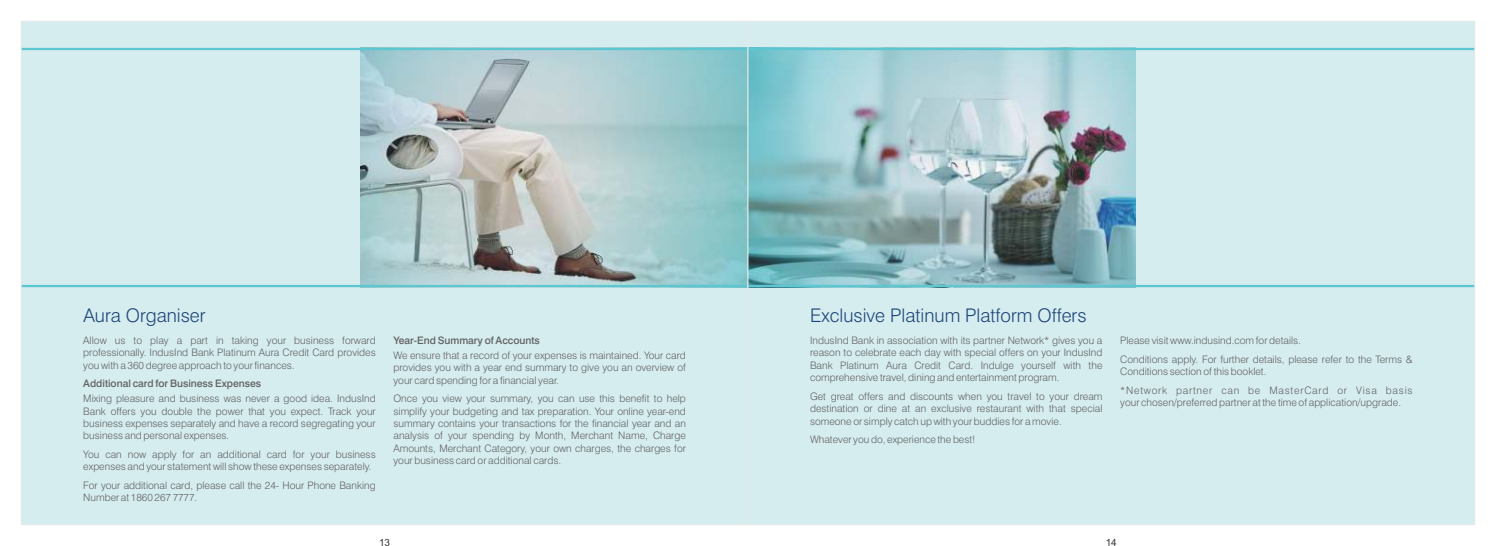
<style>
.page{position:relative;width:1496px;height:546px;background:#fff}
.page>*{position:absolute;margin:0;border:0;box-sizing:border-box;transform-origin:0 0}
.t1{font:300 18.75px "Swiss 721 BT";color:#1f4578}
.t2{font:300 10.25px/12.4px "Swiss 721 BT";color:#616161}
.t3{font:500 10.25px "Swiss 721 BT";color:#616161}
.t4{font:300 10.25px "Swiss 721 BT";letter-spacing:.075em;color:#616161}
.t5{font:10px "Arial";color:#383336}
</style>
<div class="page">
<div style="left:21px;top:21px;width:727px;height:503px;background:#d6edf0"></div>
<img style="left:361px;top:50px;width:385px;height:235px">
<hr style="left:21px;top:48px;width:727px;height:2px;background:#5cc7d1">
<hr style="left:21px;top:285px;width:727px;height:2px;background:#5cc7d1">
<svg style="left:750px;top:23px;width:722px;height:500px;background:#c5dfe3"></svg>
<hr style="left:748px;top:48px;width:726px;height:2px;background:#5cc7d1">
<hr style="left:748px;top:285px;width:726px;height:2px;background:#5cc7d1">
<h1 class="t1" style="left:83px;top:308px;width:124px">Aura Organiser</h1>
<p class="t2" style="left:83px;top:335px;width:294px">Allow us to play a part in taking your business forward</p>
<p class="t3" style="left:393px;top:336px;width:148px">Year-End Summary of Accounts</p>
<p class="t2" style="left:83px;top:347px;width:294px">professionally. IndusInd Bank Platinum Aura Credit Card provides</p>
<p class="t2" style="left:393px;top:350px;width:294px">We ensure that a record of your expenses is maintained. Your card</p>
<p class="t2" style="left:83px;top:360px;width:213px">you with a 360 degree approach to your finances.</p>
<p class="t2" style="left:393px;top:362px;width:294px">provides you with a year end summary to give you an overview of your card spending for a financial year.</p>
<p class="t3" style="left:83px;top:379px;width:179px">Additional card for Business Expenses</p>
<p class="t2" style="left:83px;top:393px;width:294px">Mixing pleasure and business was never a good idea. IndusInd</p>
<p class="t2" style="left:393px;top:393px;width:294px">Once you view your summary, you can use this benefit to help</p>
<p class="t2" style="left:83px;top:406px;width:294px">Bank offers you double the power that you expect. Track your</p>
<p class="t2" style="left:393px;top:406px;width:294px">simplify your budgeting and tax preparation. Your online year-end</p>
<p class="t2" style="left:83px;top:418px;width:294px">business expenses separately and have a record segregating your</p>
<p class="t2" style="left:393px;top:418px;width:294px">summary contains your transactions for the financial year and an</p>
<p class="t2" style="left:83px;top:430px;width:147px">business and personal expenses.</p>
<p class="t2" style="left:393px;top:430px;width:294px">analysis of your spending by Month, Merchant Name, Charge<br>Amounts, Merchant Category, your own charges, the charges for</p>
<p class="t2" style="left:83px;top:449px;width:294px">You can now apply for an additional card for your business</p>
<p class="t2" style="left:393px;top:455px;width:169px">your business card or additional cards.</p>
<p class="t2" style="left:83px;top:458px;width:294px;line-height:18.5px">expenses and your statement will show these expenses separately.<br>For your additional card, please call the 24- Hour Phone Banking</p>
<p class="t2" style="left:83px;top:492px;width:116px">Number at 1860 267 7777.</p>
<h1 class="t1" style="left:810px;top:308px;width:278px">Exclusive Platinum Platform Offers</h1>
<p class="t2" style="left:810px;top:335px;width:294px">IndusInd Bank in association with its partner Network* gives you a</p>
<p class="t2" style="left:1120px;top:335px;width:182px">Please visit www.indusind.com for details.</p>
<p class="t2" style="left:810px;top:347px;width:294px">reason to celebrate each day with special offers on your IndusInd</p>
<p class="t2" style="left:1120px;top:354px;width:294px">Conditions apply. For further details, please refer to the Terms &amp;</p>
<p class="t2" style="left:810px;top:360px;width:294px">Bank Platinum Aura Credit Card. Indulge yourself with the</p>
<p class="t2" style="left:1120px;top:366px;width:148px">Conditions section of this booklet.</p>
<p class="t2" style="left:810px;top:372px;width:251px">comprehensive travel, dining and entertainment program.</p>
<p class="t4" style="left:1120px;top:386px;width:294px">*Network partner can be MasterCard or Visa basis</p>
<p class="t2" style="left:810px;top:391px;width:294px">Get great offers and discounts when you travel to your dream</p>
<p class="t2" style="left:1120px;top:397px;width:282px">your chosen/preferred partner at the time of application/upgrade.</p>
<p class="t2" style="left:810px;top:403px;width:294px">destination or dine at an exclusive restaurant with that special someone or simply catch up with your buddies for a movie.</p>
<p class="t2" style="left:810px;top:434px;width:167px">Whatever you do, experience the best!</p>
<p class="t5" style="left:379px;top:538px;width:13px">13</p>
<p class="t5" style="left:1105px;top:538px;width:13px">14</p>
</div>
